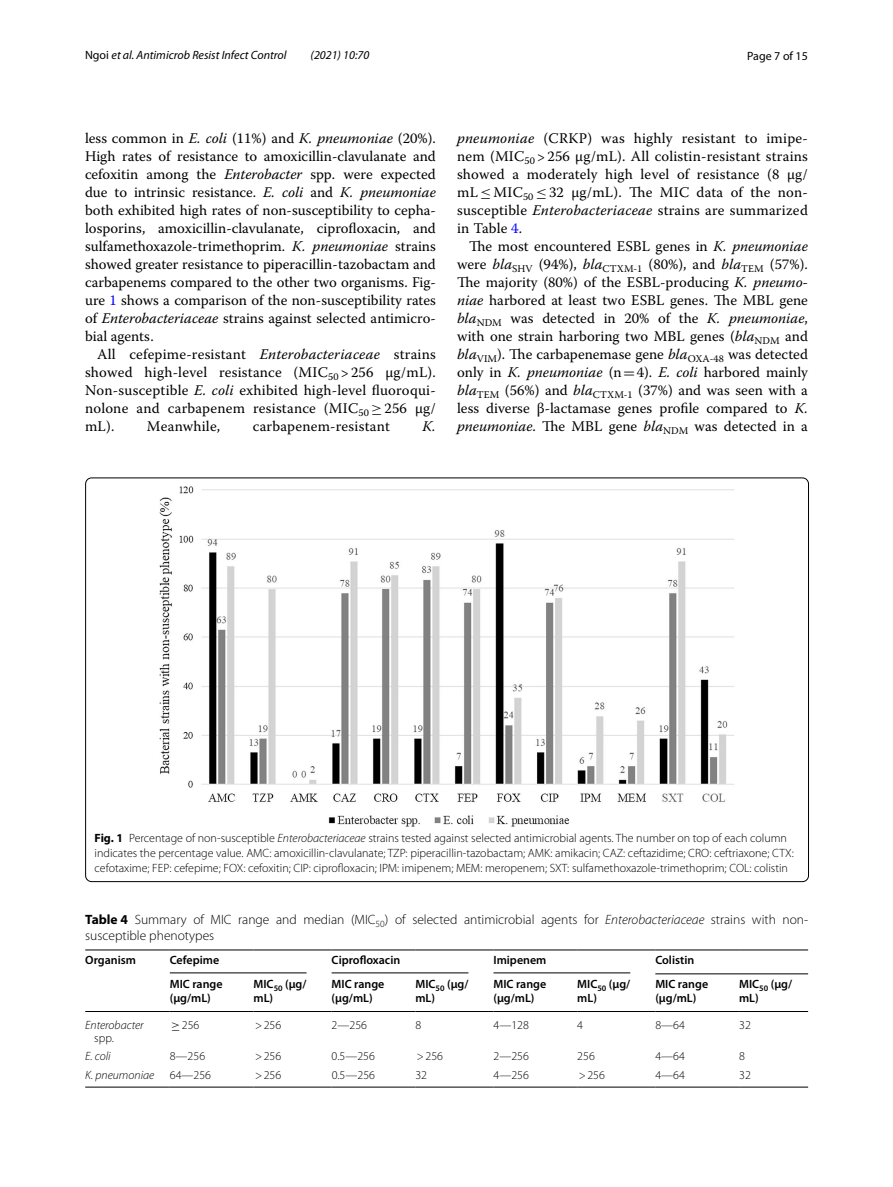
<style>
.page{position:relative;width:893px;height:1187px;background:#fff}
.page>*{position:absolute;margin:0;border:0;box-sizing:border-box;transform-origin:0 0}
.t1{font:14.7px/18px "Warnock Pro";letter-spacing:.015em;color:#000;text-align:justify}
.t2{font:italic 14.7px "Warnock Pro";color:#000}
.t3{font:300 13.5px/16.5px "Myriad Pro";color:#000}
.t4{font:300 12px/15px "Myriad Pro";color:#000}
.t5{font:600 12px/13.5px "Myriad Pro";color:#000}
.t6{font:italic 12px "Myriad Pro";color:#000}
.t7{font:italic 300 12px "Myriad Pro";color:#000}
.t8{font:12px "Myriad Pro";color:#000}
.s1{font-style:normal}
.s2{font-style:italic}
.s3{color:#00f}
.s4{font-family:"MTSY"}
.s5{font-weight:700}
.s6{font-family:"MTSY";font-weight:400}
</style>
<div class="page">
<img style="left:160px;top:487px;width:574px;height:339px">
<hr style="left:85px;top:949px;width:85px;height:1px;background:#000">
<hr style="left:85px;top:1011px;width:85px;height:1px;background:#000">
<hr style="left:170px;top:949px;width:84px;height:1px;background:#000">
<hr style="left:254px;top:949px;width:78px;height:1px;background:#000">
<hr style="left:332px;top:949px;width:83px;height:1px;background:#000">
<hr style="left:415px;top:949px;width:78px;height:1px;background:#000">
<hr style="left:493px;top:949px;width:84px;height:1px;background:#000">
<hr style="left:577px;top:949px;width:78px;height:1px;background:#000">
<hr style="left:655px;top:949px;width:84px;height:1px;background:#000">
<hr style="left:739px;top:949px;width:69px;height:1px;background:#000">
<hr style="left:170px;top:1011px;width:84px;height:1px;background:#000">
<hr style="left:254px;top:1011px;width:78px;height:1px;background:#000">
<hr style="left:332px;top:1011px;width:83px;height:1px;background:#000">
<hr style="left:415px;top:1011px;width:78px;height:1px;background:#000">
<hr style="left:493px;top:1011px;width:84px;height:1px;background:#000">
<hr style="left:577px;top:1011px;width:78px;height:1px;background:#000">
<hr style="left:655px;top:1011px;width:84px;height:1px;background:#000">
<hr style="left:739px;top:1011px;width:69px;height:1px;background:#000">
<hr style="left:85px;top:1086px;width:85px;height:1px;background:#000">
<hr style="left:170px;top:1086px;width:84px;height:1px;background:#000">
<hr style="left:254px;top:1086px;width:78px;height:1px;background:#000">
<hr style="left:332px;top:1086px;width:83px;height:1px;background:#000">
<hr style="left:415px;top:1086px;width:78px;height:1px;background:#000">
<hr style="left:493px;top:1086px;width:84px;height:1px;background:#000">
<hr style="left:577px;top:1086px;width:78px;height:1px;background:#000">
<hr style="left:655px;top:1086px;width:84px;height:1px;background:#000">
<hr style="left:739px;top:1086px;width:69px;height:1px;background:#000">
<hr style="left:170px;top:972px;width:137px;height:1px;background:#000">
<hr style="left:332px;top:972px;width:136px;height:1px;background:#000">
<hr style="left:493px;top:972px;width:137px;height:1px;background:#000">
<hr style="left:655px;top:973px;width:153px;height:1px;background:#000">
<p class="t6" style="left:85px;top:48px;width:203px"><span class="s1">Ngoi</span> et al. Antimicrob Resist Infect Control</p>
<p class="t6" style="left:311px;top:48px;width:60px">(2021) 10:70</p>
<p class="t8" style="left:747px;top:48px;width:62px">Page 7 of 15</p>
<p class="t1" style="left:85px;top:128px;width:352px">less common in <span class="s2">E. coli</span> (11%) and <span class="s2">K. pneumoniae</span> (20%).<br>High rates of resistance to amoxicillin-clavulanate and cefoxitin among the <span class="s2">Enterobacter</span> spp. were expected due to intrinsic resistance. <span class="s2">E. coli</span> and <span class="s2">K. pneumoniae </span>both exhibited high rates of non-susceptibility to cepha&shy;losporins, amoxicillin-clavulanate, ciprofloxacin, and sulfamethoxazole-trimethoprim. <span class="s2">K. pneumoniae</span> strains showed greater resistance to piperacillin-tazobactam and carbapenems compared to the other two organisms. Fig&shy;ure <span class="s3">1</span> shows a comparison of the non-susceptibility rates of <span class="s2">Enterobacteriaceae</span> strains against selected antimicro&shy;bial agents.</p>
<p class="t1" style="left:85px;top:344px;width:352px;text-indent:12px">All cefepime-resistant <span class="s2">Enterobacteriaceae</span> strains showed high-level resistance (MIC<sub>50</sub> &gt; 256 µg/mL).<br>Non-susceptible <span class="s2">E. coli</span> exhibited high-level fluoroqui&shy;nolone and carbapenem resistance (MIC<sub>50</sub> <span class="s4">≥</span> 256 µg/ mL).</p>
<p class="t1" style="left:147px;top:416px;width:75px">Meanwhile,</p>
<p class="t1" style="left:253px;top:416px;width:139px">carbapenem-resistant</p>
<p class="t2" style="left:422px;top:417px;width:15px">K.</p>
<p class="t1" style="left:457px;top:128px;width:352px"><span class="s2">pneumoniae</span> (CRKP) was highly resistant to imipe&shy;nem (MIC<sub>50</sub> &gt; 256 µg/mL). All colistin-resistant strains showed a moderately high level of resistance (8 µg/ mL <span class="s4">≤</span> -MIC<sub>50</sub> <span class="s4">≤</span> 32 µg/mL). The MIC data of the non&shy;susceptible <span class="s2">Enterobacteriaceae</span> strains are summarized in Table <span class="s3">4</span>.</p>
<p class="t1" style="left:457px;top:236px;width:352px;text-indent:12px">The most encountered ESBL genes in <span class="s2">K. pneumoniae </span>were <span class="s2">bla</span><sub>SHV</sub> (94%), <span class="s2">bla</span><sub>CTXM-1</sub> (80%), and <span class="s2">bla</span><sub>TEM</sub> (57%).<br>The majority (80%) of the ESBL-producing <span class="s2">K. pneumo&shy;niae</span> harbored at least two ESBL genes. The MBL gene <span class="s2">bla</span><sub>NDM</sub> was detected in 20% of the <span class="s2">K. pneumoniae</span>, with one strain harboring two MBL genes (<span class="s2">bla</span><sub>NDM</sub> and <span class="s2">bla</span><sub>VIM</sub>). The carbapenemase gene <span class="s2">bla</span><sub>OXA-48</sub> was detected only in <span class="s2">K. pneumoniae</span> (n<span class="s4">=</span>4). <span class="s2">E. coli</span> harbored mainly <span class="s2">bla</span><sub>TEM</sub> (56%) and <span class="s2">bla</span><sub>CTXM-1</sub> (37%) and was seen with a less diverse β-lactamase genes profile compared to <span class="s2">K. pneumoniae</span>. The MBL gene <span class="s2">bla</span><sub>NDM</sub> was detected in a</p>
<p class="t4" style="left:95px;top:830px;width:701px"><span class="s5">Fig. 1</span> Percentage of non-susceptible <span class="s2">Enterobacteriaceae</span> strains tested against selected antimicrobial agents. The number on top of each column indicates the percentage value. AMC: amoxicillin-clavulanate; TZP: piperacillin-tazobactam; AMK: amikacin; CAZ: ceftazidime; CRO: ceftriaxone; CTX: cefotaxime; FEP: cefepime; FOX: cefoxitin; CIP: ciprofloxacin; IPM: imipenem; MEM: meropenem; SXT: sulfamethoxazole-trimethoprim; COL: colistin</p>
<p class="t3" style="left:85px;top:910px;width:724px"><span class="s5">Table 4</span> Summary of MIC range and median (MIC<sub>50</sub>) of selected antimicrobial agents for <span class="s2">Enterobacteriaceae</span> strains with non&shy;susceptible phenotypes</p>
<p class="t5" style="left:85px;top:953px;width:52px">Organism</p>
<p class="t5" style="left:170px;top:953px;width:51px">Cefepime</p>
<p class="t5" style="left:332px;top:953px;width:70px">Ciprofloxacin</p>
<p class="t5" style="left:493px;top:953px;width:54px">Imipenem</p>
<p class="t5" style="left:655px;top:953px;width:40px">Colistin</p>
<p class="t5" style="left:170px;top:977px;width:54px">MIC range (µg/mL)</p>
<p class="t5" style="left:254px;top:977px;width:55px">MIC<sub>50</sub> (µg/ mL)</p>
<p class="t5" style="left:332px;top:977px;width:54px">MIC range (µg/mL)</p>
<p class="t5" style="left:415px;top:977px;width:55px">MIC<sub>50</sub> (µg/ mL)</p>
<p class="t5" style="left:493px;top:977px;width:54px">MIC range (µg/mL)</p>
<p class="t5" style="left:577px;top:977px;width:55px">MIC<sub>50</sub> (µg/ mL)</p>
<p class="t5" style="left:655px;top:977px;width:54px">MIC range (µg/mL)</p>
<p class="t5" style="left:739px;top:977px;width:55px">MIC<sub>50</sub> (µg/ mL)</p>
<p class="t7" style="left:85px;top:1018px;width:60px">Enterobacter</p>
<p class="t4" style="left:94px;top:1030px;width:21px">spp.</p>
<p class="t4" style="left:171px;top:1017px;width:30px"><span class="s6">≥</span>256</p>
<p class="t4" style="left:255px;top:1017px;width:28px">&gt;256</p>
<p class="t4" style="left:332px;top:1017px;width:37px">2—256</p>
<p class="t4" style="left:415px;top:1017px;width:7px">8</p>
<p class="t4" style="left:493px;top:1017px;width:37px">4—128</p>
<p class="t4" style="left:577px;top:1017px;width:7px">4</p>
<p class="t4" style="left:655px;top:1017px;width:31px">8—64</p>
<p class="t4" style="left:739px;top:1017px;width:13px">32</p>
<p class="t7" style="left:85px;top:1049px;width:27px">E. coli</p>
<p class="t4" style="left:170px;top:1048px;width:37px">8—256</p>
<p class="t4" style="left:255px;top:1048px;width:28px">&gt;256</p>
<p class="t4" style="left:332px;top:1048px;width:45px">0.5—256</p>
<p class="t4" style="left:417px;top:1048px;width:28px">&gt;256</p>
<p class="t4" style="left:493px;top:1048px;width:37px">2—256</p>
<p class="t4" style="left:577px;top:1048px;width:19px">256</p>
<p class="t4" style="left:655px;top:1048px;width:31px">4—64</p>
<p class="t4" style="left:739px;top:1048px;width:7px">8</p>
<p class="t7" style="left:85px;top:1068px;width:71px">K. pneumoniae</p>
<p class="t4" style="left:170px;top:1067px;width:43px">64—256</p>
<p class="t4" style="left:255px;top:1067px;width:28px">&gt;256</p>
<p class="t4" style="left:332px;top:1067px;width:45px">0.5—256</p>
<p class="t4" style="left:415px;top:1067px;width:13px">32</p>
<p class="t4" style="left:493px;top:1067px;width:37px">4—256</p>
<p class="t4" style="left:579px;top:1067px;width:28px">&gt;256</p>
<p class="t4" style="left:655px;top:1067px;width:31px">4—64</p>
<p class="t4" style="left:739px;top:1067px;width:13px">32</p>
</div>
